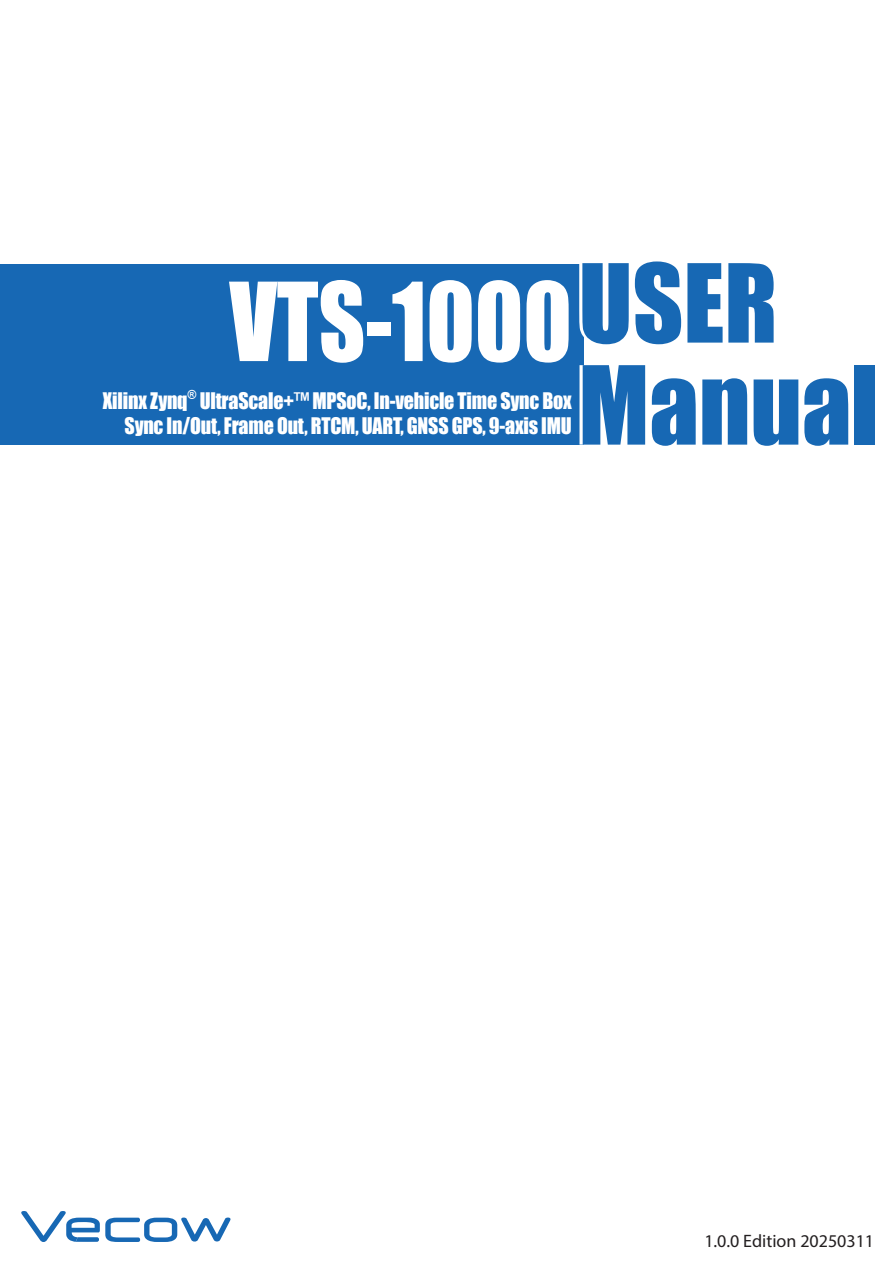
<style>
.page{position:relative;width:893px;height:1263px;background:#fff}
.page>*{position:absolute;margin:0;border:0;box-sizing:border-box;transform-origin:0 0}
.t1{font:100.5px/102px "Impact";color:#1768b4}
.t2{font:100.5px "Impact";color:#fff;scale:.9 1}
.t3{font:21px/25.2px "Impact";letter-spacing:-.01em;color:#fff;text-align:right;scale:.95 1}
.t4{font:18px "Myriad Pro";color:#231f20}
.t5{font:12.3px "Impact";color:#fff;scale:.95 1}
</style>
<div class="page">
<div style="left:0;top:264px;width:583px;height:180px;background:#1768b4"></div>
<svg style="left:21px;top:1211px;width:209px;height:31px"></svg>
<h1 class="t2" style="left:230px;top:244px;width:382px">VTS-1000</h1>
<p class="t3" style="left:103px;top:388px;width:91px">Xilinx Zynq</p>
<p class="t5" style="left:187px;top:384px;width:11px">®</p>
<p class="t3" style="left:125px;top:388px;width:472px">UltraScale+™ MPSoC, In-vehicle Time Sync Box<br>Sync In/Out, Frame Out, RTCM, UART, GNSS GPS, 9-axis IMU</p>
<h1 class="t1" style="left:579px;top:250px;width:301px">USER<br>Manual</h1>
<p class="t4" style="left:704px;top:1230px;width:171px">1.0.0 Edition 20250311</p>
</div>
